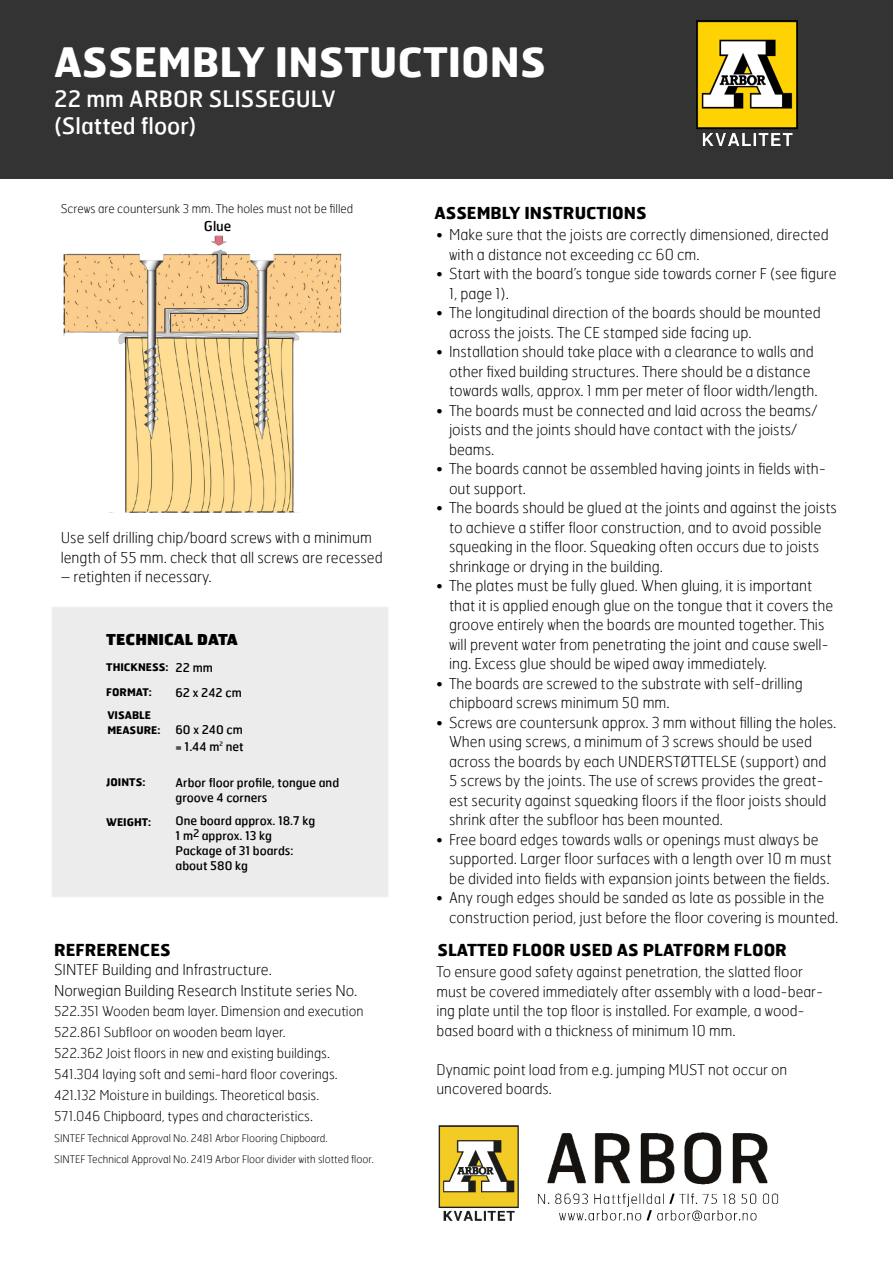
<style>
.page{position:relative;width:893px;height:1263px;background:#fff}
.page>*{position:absolute;margin:0;border:0;box-sizing:border-box;transform-origin:0 0}
.t1{font:700 40.5px "Hermes FB";color:#fff}
.t2{font:22.5px/27px "Hermes FB";color:#fff}
.t3{font:700 16.5px "Hermes FB";color:#000}
.t4{font:100 15px/19.5px "Hermes FB";color:#000}
.t5{font:900 15px "Hermes FB";color:#000}
.t6{font:100 14.7px/19.5px "Hermes FB";color:#000}
.t7{font:100 13.5px/21px "Hermes FB";color:#000}
.t8{font:13.5px "Hermes FB";color:#000}
.t9{font:12px/15px "Hermes FB";color:#000}
.t10{font:100 12px "Hermes FB";color:#000}
.t11{font:100 10.5px/21px "Hermes FB";color:#000}
.t12{font:700 10.5px/15px "Hermes FB";color:#000}
</style>
<div class="page">
<div style="left:0;top:0;width:893px;height:179px;background:#333"></div>
<img style="left:696px;top:21px;width:102px;height:124px">
<div style="left:52px;top:607px;width:336px;height:290px;background:#eaeaeb"></div>
<img style="left:63px;top:235px;width:279px;height:278px">
<img style="left:438px;top:1125px;width:341px;height:96px">
<h1 class="t1" style="left:54px;top:36px;width:493px">ASSEMBLY INSTUCTIONS</h1>
<h2 class="t2" style="left:54px;top:84px;width:283px">22 mm ARBOR SLISSEGULV (Slatted floor)</h2>
<p class="t10" style="left:61px;top:201px;width:294px">Screws are countersunk 3 mm. The holes must not be filled</p>
<p class="t8" style="left:204px;top:218px;width:29px">Glue</p>
<p class="t4" style="left:61px;top:528px;width:323px">Use self drilling chip/board screws with a minimum length of 55 mm. check that all screws are recessed</p>
<p class="t4" style="left:61px;top:567px;width:152px">– retighten if necessary.</p>
<p class="t5" style="left:106px;top:630px;width:133px">TECHNICAL DATA</p>
<p class="t12" style="left:106px;top:659px;width:64px">THICKNESS:</p>
<p class="t12" style="left:106px;top:684px;width:47px">FORMAT:</p>
<p class="t9" style="left:176px;top:654px;width:68px;line-height:25.5px">22 mm<br>62 x 242 cm</p>
<p class="t12" style="left:107px;top:707px;width:54px">VISABLE<br>MEASURE:</p>
<p class="t12" style="left:106px;top:774px;width:41px">JOINTS:</p>
<p class="t12" style="left:106px;top:814px;width:46px">WEIGHT:</p>
<p class="t9" style="left:176px;top:721px;width:70px;line-height:16.5px">60 x 240 cm = 1.44 m<sup>2</sup> net</p>
<p class="t9" style="left:176px;top:775px;width:165px">Arbor floor profile, tongue and groove 4 corners</p>
<p class="t9" style="left:176px;top:813px;width:141px">One board approx. 18.7 kg<br>1 m<sup>2</sup> approx. 13 kg<br>Package of 31 boards: about 580 kg</p>
<p class="t3" style="left:54px;top:939px;width:118px">REFRERENCES</p>
<p class="t4" style="left:54px;top:958px;width:305px;line-height:21px">SINTEF Building and Infrastructure.<br>Norwegian Building Research Institute series No.</p>
<p class="t7" style="left:54px;top:1000px;width:311px">522.351 Wooden beam layer. Dimension and execution 522.861 Subfloor on wooden beam layer.<br>522.362 Joist floors in new and existing buildings.<br>541.304 laying soft and semi-hard floor coverings.<br>421.132 Moisture in buildings. Theoretical basis.<br>571.046 Chipboard, types and characteristics.</p>
<p class="t11" style="left:54px;top:1127px;width:321px">SINTEF Technical Approval No. 2481 Arbor Flooring Chipboard.<br>SINTEF Technical Approval No. 2419 Arbor Floor divider with slotted floor.</p>
<p class="t3" style="left:434px;top:202px;width:214px">ASSEMBLY INSTRUCTIONS</p>
<p class="t4" style="left:449px;top:225px;width:381px;text-indent:-13px">• Make sure that the joists are correctly dimensioned, directed with a distance not exceeding cc 60 cm.</p>
<p class="t4" style="left:449px;top:264px;width:389px;text-indent:-13px">• Start with the board’s tongue side towards corner F (see figure<br>1, page 1).</p>
<p class="t4" style="left:449px;top:303px;width:373px;text-indent:-13px">• The longitudinal direction of the boards should be mounted across the joists. The CE stamped side facing up.</p>
<p class="t4" style="left:449px;top:342px;width:370px;text-indent:-13px">• Installation should take place with a clearance to walls and other fixed building structures. There should be a distance towards walls, approx. 1 mm per meter of floor width/length.</p>
<p class="t4" style="left:449px;top:400px;width:370px;text-indent:-13px">• The boards must be connected and laid across the beams/ joists and the joints should have contact with the joists/ beams.</p>
<p class="t4" style="left:449px;top:459px;width:379px;text-indent:-13px">• The boards cannot be assembled having joints in fields with&shy;out support.</p>
<p class="t4" style="left:449px;top:498px;width:389px;text-indent:-13px">• The boards should be glued at the joints and against the joists to achieve a stiffer floor construction, and to avoid possible squeaking in the floor. Squeaking often occurs due to joists shrinkage or drying in the building.</p>
<p class="t4" style="left:449px;top:576px;width:386px;text-indent:-13px">• The plates must be fully glued. When gluing, it is important that it is applied enough glue on the tongue that it covers the groove entirely when the boards are mounted together. This will prevent water from penetrating the joint and cause swell&shy;ing. Excess glue should be wiped away immediately.</p>
<p class="t4" style="left:449px;top:673px;width:355px;text-indent:-13px">• The boards are screwed to the substrate with self-drilling chipboard screws minimum 50 mm.</p>
<p class="t4" style="left:449px;top:712px;width:389px;text-indent:-13px">• Screws are countersunk approx. 3 mm without filling the holes.<br>When using screws, a minimum of 3 screws should be used across the boards by each UNDERSTØTTELSE (support) and 5 screws by the joints. The use of screws provides the great&shy;est security against squeaking floors if the floor joists should shrink after the subfloor has been mounted.</p>
<p class="t4" style="left:449px;top:829px;width:384px;text-indent:-13px">• Free board edges towards walls or openings must always be supported. Larger floor surfaces with a length over 10 m must be divided into fields with expansion joints between the fields.</p>
<p class="t4" style="left:449px;top:888px;width:391px;text-indent:-13px">• Any rough edges should be sanded as late as possible in the construction period, just before the floor covering is mounted.</p>
<p class="t3" style="left:437px;top:939px;width:351px">SLATTED FLOOR USED AS PLATFORM FLOOR</p>
<p class="t6" style="left:436px;top:961px;width:388px">To ensure good safety against penetration, the slatted floor must be covered immediately after assembly with a load-bear&shy;ing plate until the top floor is installed. For example, a wood&shy;based board with a thickness of minimum 10 mm.</p>
<p class="t6" style="left:436px;top:1059px;width:352px">Dynamic point load from e.g. jumping MUST not occur on uncovered boards.</p>
</div>
